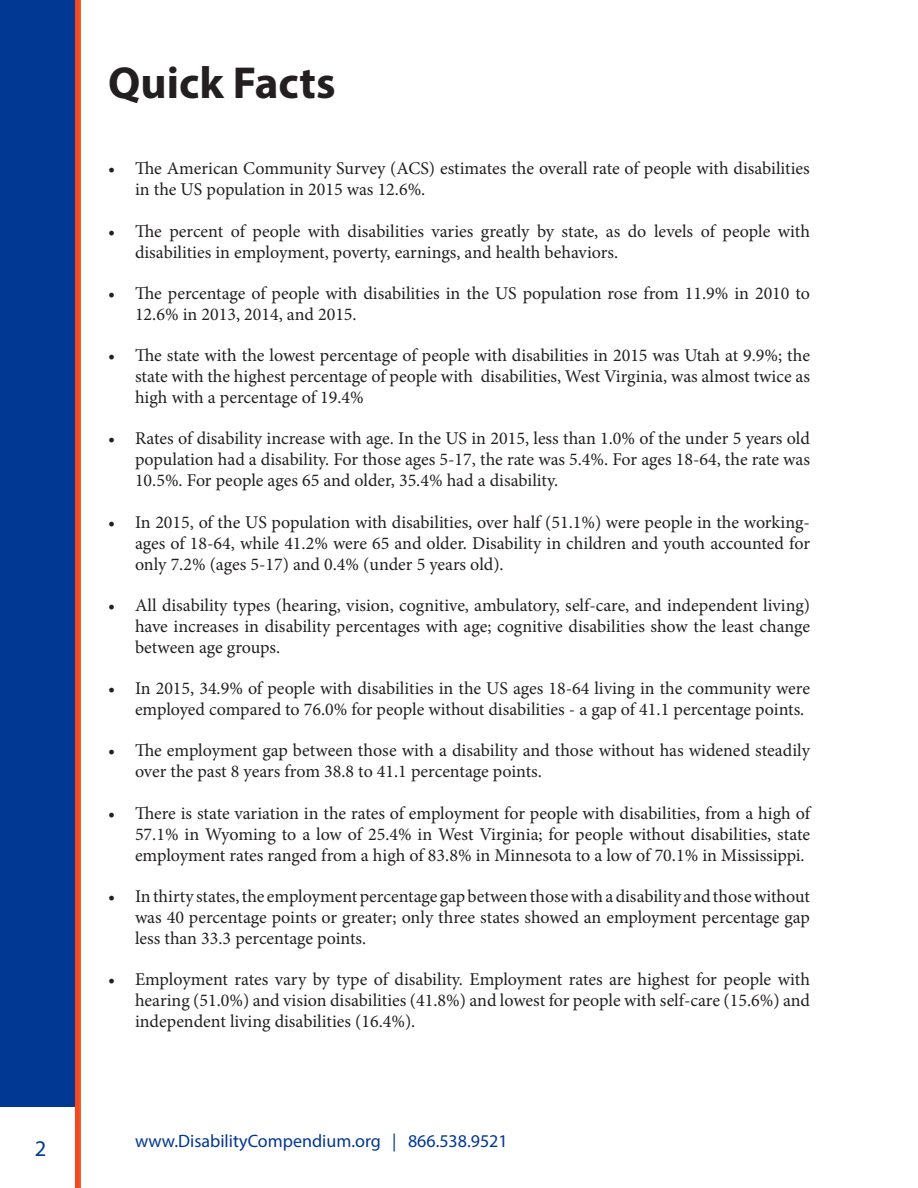
<style>
.page{position:relative;width:918px;height:1188px;background:#fff}
.page>*{position:absolute;margin:0;border:0;box-sizing:border-box;transform-origin:0 0}
.t1{font:700 45px "Myriad Pro";color:#231f20}
.Page____Left_page{font:22.5px "Myriad Pro";color:#003894}
.t2{font:18px/21px "Minion Pro";color:#231f20;text-align:justify}
.t3{font:18px "Myriad Pro";color:#003894}
</style>
<div class="page">
<div style="left:0;top:0;width:81px;height:1188px;background:#003894"></div>
<div style="left:0;top:1107px;width:76px;height:81px;background:#fff"></div>
<div style="left:75px;top:0;width:6px;height:1188px;background:#f04a24"></div>
<p class="Page____Left_page" style="left:35px;top:1135px;width:13px">2</p>
<p class="t1" style="left:108px;top:53px;width:229px">Quick Facts</p>
<p class="t2" style="left:135px;top:158px;width:676px;text-indent:-27px">• The American Community Survey (ACS) estimates the overall rate of people with disabilities in the US population in 2015 was 12.6%.</p>
<p class="t2" style="left:135px;top:221px;width:677px;text-indent:-27px">• The percent of people with disabilities varies greatly by state, as do levels of people with disabilities in employment, poverty, earnings, and health behaviors.</p>
<p class="t2" style="left:135px;top:283px;width:677px;text-indent:-27px">• The percentage of people with disabilities in the US population rose from 11.9% in 2010 to<br>12.6% in 2013, 2014, and 2015.</p>
<p class="t2" style="left:135px;top:345px;width:677px;text-indent:-27px">• The state with the lowest percentage of people with disabilities in 2015 was Utah at 9.9%; the state with the highest percentage of people with disabilities, West Virginia, was almost twice as high with a percentage of 19.4%</p>
<p class="t2" style="left:135px;top:428px;width:677px;text-indent:-27px">• Rates of disability increase with age. In the US in 2015, less than 1.0% of the under 5 years old population had a disability. For those ages 5-17, the rate was 5.4%. For ages 18-64, the rate was 10.5%. For people ages 65 and older, 35.4% had a disability.</p>
<p class="t2" style="left:135px;top:512px;width:677px;text-indent:-27px">• In 2015, of the US population with disabilities, over half (51.1%) were people in the working&shy;ages of 18-64, while 41.2% were 65 and older. Disability in children and youth accounted for only 7.2% (ages 5-17) and 0.4% (under 5 years old).</p>
<p class="t2" style="left:135px;top:595px;width:677px;text-indent:-27px">• All disability types (hearing, vision, cognitive, ambulatory, self-care, and independent living) have increases in disability percentages with age; cognitive disabilities show the least change between age groups.</p>
<p class="t2" style="left:135px;top:678px;width:677px;text-indent:-27px">• In 2015, 34.9% of people with disabilities in the US ages 18-64 living in the community were employed compared to 76.0% for people without disabilities - a gap of 41.1 percentage points.</p>
<p class="t2" style="left:135px;top:740px;width:676px;text-indent:-27px">• The employment gap between those with a disability and those without has widened steadily over the past 8 years from 38.8 to 41.1 percentage points.</p>
<p class="t2" style="left:135px;top:803px;width:677px;text-indent:-27px">• There is state variation in the rates of employment for people with disabilities, from a high of 57.1% in Wyoming to a low of 25.4% in West Virginia; for people without disabilities, state employment rates ranged from a high of 83.8% in Minnesota to a low of 70.1% in Mississippi.</p>
<p class="t2" style="left:135px;top:886px;width:676px;text-indent:-27px">• In thirty states, the employment percentage gap between those with a disability and those without was 40 percentage points or greater; only three states showed an employment percentage gap less than 33.3 percentage points.</p>
<p class="t2" style="left:135px;top:969px;width:677px;text-indent:-27px">• Employment rates vary by type of disability. Employment rates are highest for people with hearing (51.0%) and vision disabilities (41.8%) and lowest for people with self-care (15.6%) and independent living disabilities (16.4%).</p>
<p class="t3" style="left:135px;top:1130px;width:374px">www.DisabilityCompendium.org | 866.538.9521</p>
</div>
